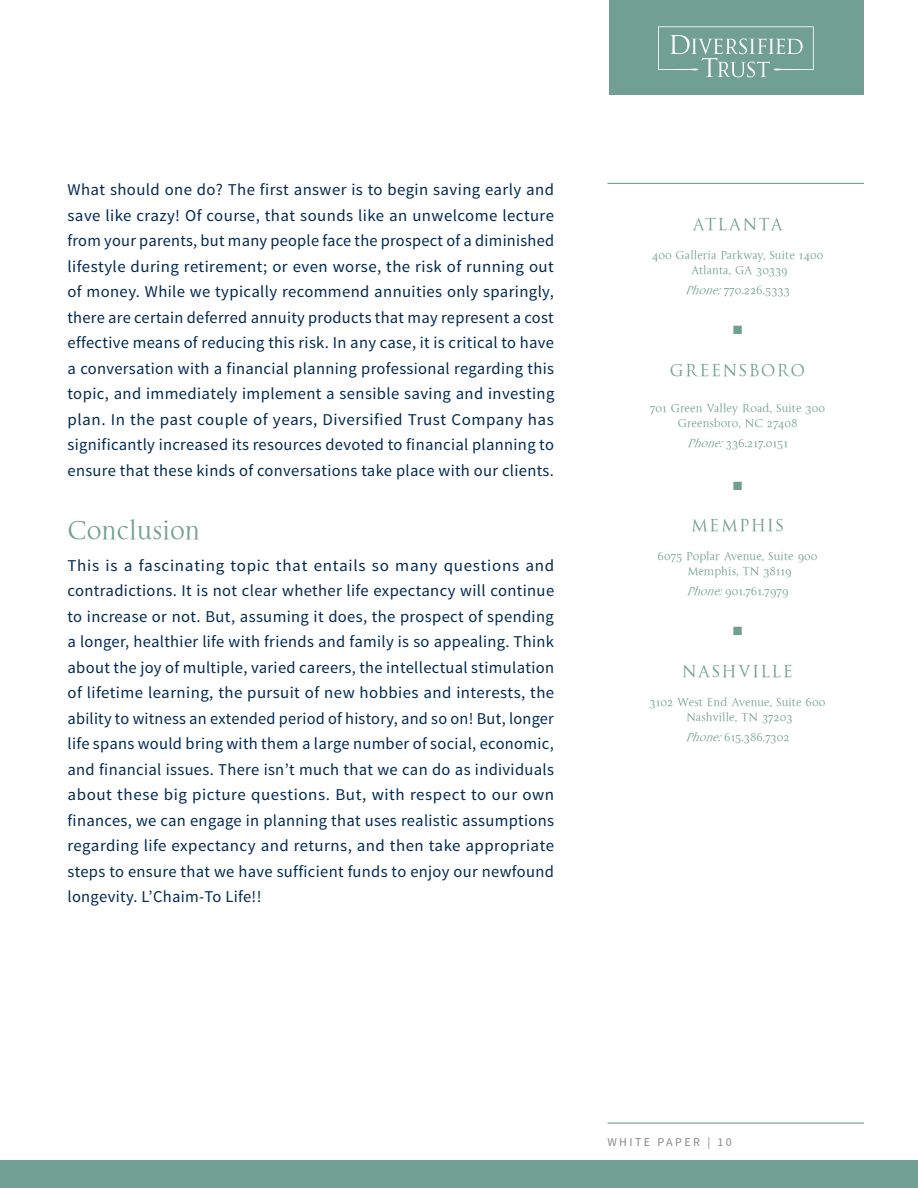
<style>
.page{position:relative;width:918px;height:1188px;background:#fff}
.page>*{position:absolute;margin:0;border:0;box-sizing:border-box;transform-origin:0 0}
.Article_Header{font:27px "La Gioconda OSTT";color:#719f93}
.t1{font:18px "La Gioconda OSTT";letter-spacing:.09em;color:#719f93}
.Body_Page1{font:16.5px/25.5px "Source Sans Pro";letter-spacing:.02em;color:#002953;text-align:justify}
.t2{font:12px/15px "La Gioconda OSTT";color:#719f93;text-align:center}
.t3{font:12px "Source Sans Pro";letter-spacing:.2em;color:#888788}
.t4{font:12px "Zapf Dingbats ITC";color:#719f93}
.s1{font-style:italic}
</style>
<div class="page">
<div style="left:609px;top:0;width:255px;height:94px;background:#719f93"></div>
<svg style="left:658px;top:26px;width:156px;height:51px"></svg>
<div style="left:0;top:1161px;width:918px;height:27px;background:#719f93"></div>
<hr style="left:608px;top:1122px;width:256px;height:2px;background:#719f93">
<hr style="left:608px;top:183px;width:256px;height:1px;background:#719f93">
<p class="Body_Page1" style="left:68px;top:177px;width:488px">What should one do? The first answer is to begin saving early and save like crazy! Of course, that sounds like an unwelcome lecture from your parents, but many people face the prospect of a diminished lifestyle during retirement; or even worse, the risk of running out of money. While we typically recommend annuities only sparingly, there are certain deferred annuity products that may represent a cost effective means of reducing this risk. In any case, it is critical to have a conversation with a financial planning professional regarding this topic, and immediately implement a sensible saving and investing plan. In the past couple of years, Diversified Trust Company has significantly increased its resources devoted to financial planning to ensure that these kinds of conversations take place with our clients.</p>
<p class="Article_Header" style="left:68px;top:514px;width:134px">Conclusion</p>
<p class="Body_Page1" style="left:68px;top:553px;width:488px">This is a fascinating topic that entails so many questions and contradictions. It is not clear whether life expectancy will continue to increase or not. But, assuming it does, the prospect of spending a longer, healthier life with friends and family is so appealing. Think about the joy of multiple, varied careers, the intellectual stimulation of lifetime learning, the pursuit of new hobbies and interests, the ability to witness an extended period of history, and so on! But, longer life spans would bring with them a large number of social, economic, and financial issues. There isn’t much that we can do as individuals about these big picture questions. But, with respect to our own finances, we can engage in planning that uses realistic assumptions regarding life expectancy and returns, and then take appropriate steps to ensure that we have sufficient funds to enjoy our newfound longevity. L’Chaim-To Life!!</p>
<p class="t1" style="left:692px;top:214px;width:92px">ATLANTA</p>
<p class="t2" style="left:652px;top:247px;width:173px">400 Galleria Parkway, Suite 1400<br>Atlanta, GA 30339</p>
<p class="t2" style="left:685px;top:282px;width:106px"><span class="s1">Phone:</span>770.226.5333</p>
<p class="t4" style="left:733px;top:325px;width:11px">■</p>
<p class="t1" style="left:670px;top:359px;width:137px">GREENSBORO</p>
<p class="t2" style="left:650px;top:400px;width:177px">701 Green Valley Road, Suite 300<br>Greensboro, NC 27408</p>
<p class="t2" style="left:687px;top:435px;width:102px"><span class="s1">Phone:</span>336.217.0151</p>
<p class="t4" style="left:733px;top:480px;width:11px">■</p>
<p class="t1" style="left:691px;top:515px;width:94px">MEMPHIS</p>
<p class="t2" style="left:658px;top:548px;width:162px">6075 Poplar Avenue, Suite 900<br>Memphis, TN 38119</p>
<p class="t2" style="left:687px;top:584px;width:104px"><span class="s1">Phone:</span>901.761.7979</p>
<p class="t4" style="left:733px;top:625px;width:11px">■</p>
<p class="t1" style="left:682px;top:660px;width:112px">NASHVILLE</p>
<p class="t2" style="left:650px;top:694px;width:177px">3102 West End Avenue, Suite 600<br>Nashville, TN 37203</p>
<p class="t2" style="left:685px;top:730px;width:106px"><span class="s1">Phone:</span>615.386.7302</p>
<p class="t3" style="left:608px;top:1135px;width:126px">WHITE PAPER | 10</p>
</div>
